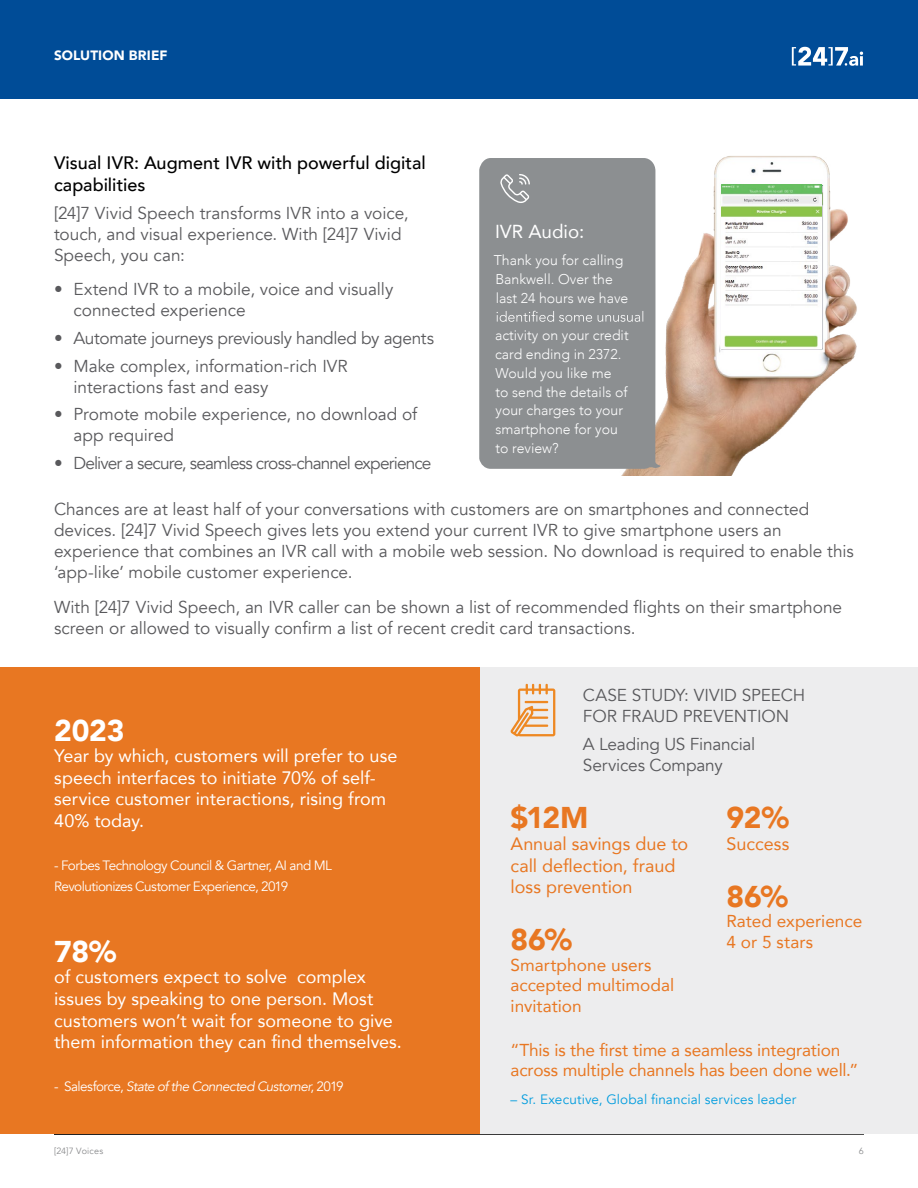
<style>
.page{position:relative;width:918px;height:1188px;background:#fff}
.page>*{position:absolute;margin:0;border:0;box-sizing:border-box;transform-origin:0 0}
.t1{font:900 30px "Avenir";letter-spacing:-.005em;color:#e87722}
.t2{font:900 30px "Avenir";letter-spacing:-.01em;color:#fff}
.t3{font:18.75px "Avenir";color:#fff}
.t4{font:18px/21.6px "Avenir";color:#fff}
.t5{font:18px/21.6px "Avenir";color:#e87722}
.t6{font:500 18px/21.6px "Avenir";color:#000}
.t7{font:17.25px/21px "Avenir";color:#59595c}
.t8{font:17.25px/20.7px "Avenir";letter-spacing:-.005em;color:#e87722}
.t9{font:17.25px "Avenir";letter-spacing:-.05em;color:#59595c}
.t10{font:17.25px "Avenir";letter-spacing:-.02em;color:#59595c}
.t11{font:300 14.1px/18.8px "Avenir";color:#fff}
.t12{font:13.5px/21px "Avenir";letter-spacing:-.04em;color:#fff}
.t13{font:italic 13.5px "Avenir";letter-spacing:-.04em;color:#fff}
.t14{font:13.5px "Avenir";letter-spacing:.01em;color:#009cde}
.t15{font:900 13.5px "Avenir";letter-spacing:.01em;color:#fff}
.t16{font:9px "Avenir";letter-spacing:.02em;color:#8a8b8d}
.s1{font-style:normal}
</style>
<div class="page">
<hr style="left:54px;top:1134px;width:810px;height:1px;background:#000">
<div style="left:0;top:0;width:918px;height:98px;background:#004c97"></div>
<svg style="left:792px;top:47px;width:71px;height:19px"></svg>
<div style="left:0;top:667px;width:918px;height:467px;background:#ededee"></div>
<div style="left:0;top:667px;width:479px;height:467px;background:#e87722"></div>
<img style="left:714px;top:156px;width:116px;height:31px">
<img style="left:621px;top:187px;width:236px;height:289px">
<img style="left:721px;top:185px;width:101px;height:164px">
<svg style="left:510px;top:683px;width:45px;height:54px"></svg>
<div style="left:479px;top:158px;width:182px;height:311px;background:#8c8f91"></div>
<svg style="left:497px;top:311px;width:146px;height:11px;background:#a0a3a4"></svg>
<svg style="left:500px;top:174px;width:30px;height:29px"></svg>
<p class="t15" style="left:54px;top:44px;width:115px">SOLUTION BRIEF</p>
<p class="t6" style="left:54px;top:151px;width:373px">Visual IVR: Augment IVR with powerful digital capabilities</p>
<p class="t7" style="left:54px;top:202px;width:356px">[24]7 Vivid Speech transforms IVR into a voice, touch, and visual experience. With [24]7 Vivid<br>Speech, you can:</p>
<p class="t7" style="left:73px;top:279px;width:321px;text-indent:-19px">• Extend IVR to a mobile, voice and visually connected experience</p>
<p class="t10" style="left:54px;top:328px;width:382px">• Automate journeys previously handled by agents</p>
<p class="t7" style="left:73px;top:355px;width:276px;text-indent:-19px">• Make complex, information-rich IVR interactions fast and easy</p>
<p class="t7" style="left:73px;top:404px;width:345px;text-indent:-19px">• Promote mobile experience, no download of app required</p>
<p class="t9" style="left:54px;top:453px;width:379px">• Deliver a secure, seamless cross-channel experience</p>
<p class="t3" style="left:495px;top:216px;width:91px">IVR Audio:</p>
<p class="t11" style="left:494px;top:251px;width:136px">Thank you for calling<br>Bankwell. Over the last 24 hours we have</p>
<p class="t11" style="left:495px;top:326px;width:135px">activity on your credit card ending in 2372.<br>Would you like me<br>to send the details of your charges to your smartphone for you to review?</p>
<p class="t7" style="left:54px;top:499px;width:801px">Chances are at least half of your conversations with customers are on smartphones and connected devices. [24]7 Vivid Speech gives lets you extend your current IVR to give smartphone users an experience that combines an IVR call with a mobile web session. No download is required to enable this ‘app-like’ mobile customer experience.</p>
<p class="t7" style="left:54px;top:597px;width:790px">With [24]7 Vivid Speech, an IVR caller can be shown a list of recommended flights on their smartphone screen or allowed to visually confirm a list of recent credit card transactions.</p>
<h1 class="t2" style="left:54px;top:705px;width:72px">2023</h1>
<p class="t4" style="left:54px;top:745px;width:345px">Year by which, customers will prefer to use speech interfaces to initiate 70% of self&shy;service customer interactions, rising from 40% today.</p>
<p class="t12" style="left:54px;top:855px;width:279px">- Forbes Technology Council &amp; Gartner, AI and ML<br>Revolutionizes Customer Experience, 2019</p>
<h1 class="t2" style="left:54px;top:926px;width:64px">78%</h1>
<p class="t4" style="left:54px;top:966px;width:349px">of customers expect to solve complex issues by speaking to one person. Most customers won’t wait for someone to give them information they can find themselves.</p>
<p class="t13" style="left:54px;top:1078px;width:291px"><span class="s1">- Salesforce,</span> State of the Connected Customer<span class="s1">, 2019</span></p>
<p class="t7" style="left:583px;top:685px;width:224px">CASE STUDY: VIVID SPEECH<br>FOR FRAUD PREVENTION</p>
<p class="t7" style="left:583px;top:734px;width:174px">A Leading US Financial<br>Services Company</p>
<h1 class="t1" style="left:511px;top:792px;width:79px">$12M</h1>
<p class="t5" style="left:511px;top:832px;width:179px">Annual savings due to call deflection, fraud loss prevention</p>
<h1 class="t1" style="left:511px;top:914px;width:63px">86%</h1>
<p class="t8" style="left:511px;top:954px;width:165px">Smartphone users accepted multimodal invitation</p>
<p class="t8" style="left:511px;top:1039px;width:350px">“This is the first time a seamless integration across multiple channels has been done well.”</p>
<p class="t14" style="left:511px;top:1091px;width:287px">– Sr. Executive, Global financial services leader</p>
<h1 class="t1" style="left:727px;top:792px;width:64px">92%</h1>
<p class="t5" style="left:727px;top:832px;width:64px">Success</p>
<h1 class="t1" style="left:727px;top:870px;width:63px">86%</h1>
<p class="t8" style="left:727px;top:910px;width:137px">Rated experience<br>4 or 5 stars</p>
<p class="t16" style="left:54px;top:1146px;width:51px">[24]7 Voices</p>
<p class="t16" style="left:859px;top:1146px;width:7px">6</p>
</div>
